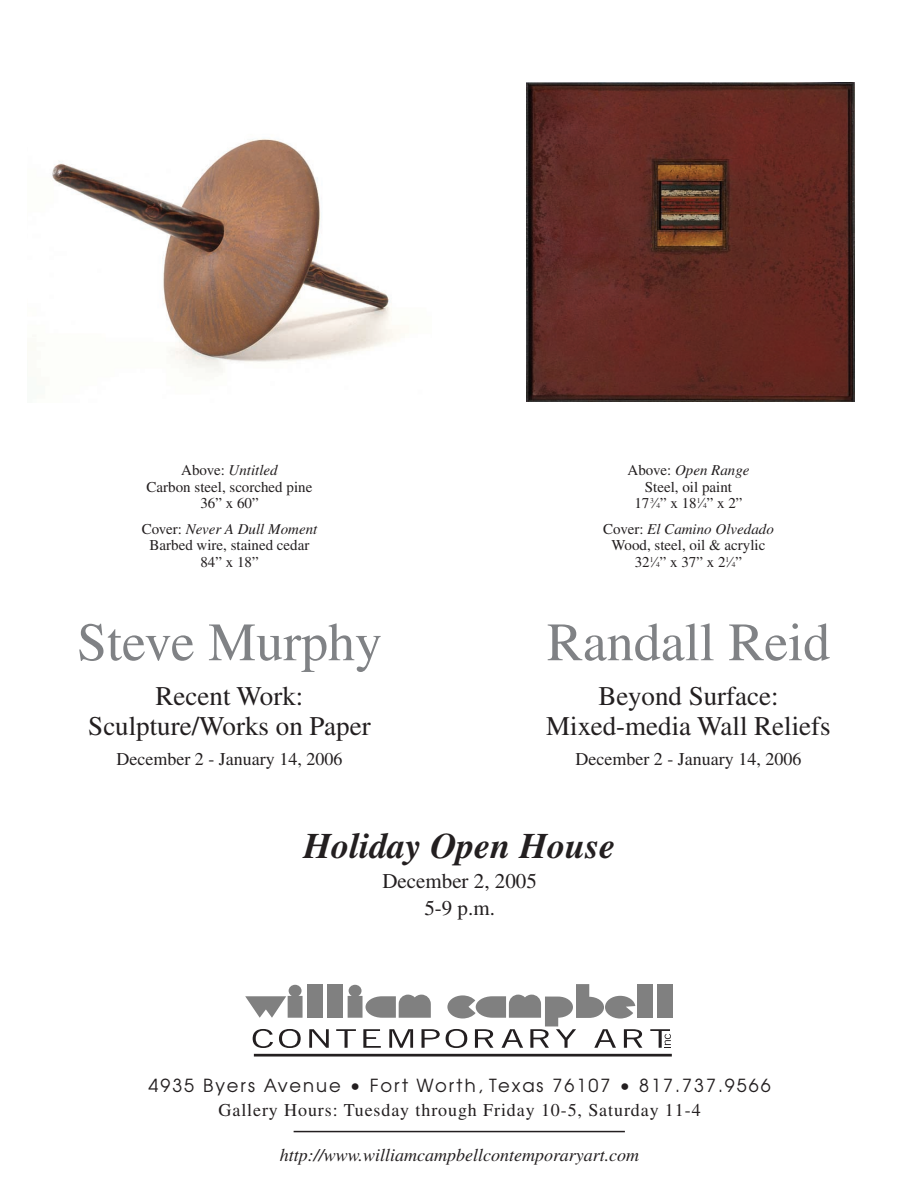
<style>
.page{position:relative;width:918px;height:1188px;background:#fff}
.page>*{position:absolute;margin:0;border:0;box-sizing:border-box;transform-origin:0 0}
.t1{font:54px "Times";color:#808285}
.t2{font:italic 700 36px "Times";color:#231f20}
.t3{font:27px/30px "Times";color:#231f20;text-align:center}
.t4{font:21px/27px "Times";color:#231f20;text-align:center}
.t5{font:18px "Times";letter-spacing:.05em;color:#231f20}
.t6{font:18px "Avant Garde";letter-spacing:.11em;color:#231f20}
.t7{font:18px "Times";color:#231f20}
.t8{font:italic 18px "Times";color:#231f20}
.t9{font:15px/16.5px "Times";color:#231f20;text-align:center}
.s1{font-style:italic}
.s2{font-size:7.5px}
</style>
<div class="page">
<img style="left:52px;top:139px;width:349px;height:234px">
<img style="left:526px;top:83px;width:328px;height:318px">
<svg style="left:245px;top:985px;width:58px;height:33px"></svg>
<div style="left:308px;top:984px;width:15px;height:34px;background:#808080"></div>
<div style="left:328px;top:984px;width:15px;height:34px;background:#808080"></div>
<div style="left:638px;top:984px;width:15px;height:34px;background:#808080"></div>
<div style="left:658px;top:984px;width:15px;height:34px;background:#808080"></div>
<svg style="left:348px;top:985px;width:83px;height:33px"></svg>
<svg style="left:253px;top:1029px;width:20px;height:19px"></svg>
<svg style="left:279px;top:1029px;width:22px;height:19px"></svg>
<svg style="left:309px;top:1029px;width:20px;height:19px"></svg>
<svg style="left:336px;top:1029px;width:20px;height:19px"></svg>
<svg style="left:363px;top:1029px;width:18px;height:19px"></svg>
<svg style="left:389px;top:1029px;width:24px;height:19px"></svg>
<svg style="left:422px;top:1029px;width:18px;height:19px"></svg>
<svg style="left:446px;top:984px;width:196px;height:64px"></svg>
<svg style="left:650px;top:1029px;width:21px;height:19px"></svg>
<hr style="left:254px;top:1054px;width:418px;height:3px;background:#231f20">
<hr style="left:294px;top:1131px;width:331px;height:1px;background:#231f20">
<p class="t9" style="left:147px;top:463px;width:167px">Above: <span class="s1">Untitled<br></span>Carbon steel, scorched pine<br>36” x 60”</p>
<p class="t9" style="left:142px;top:522px;width:177px">Cover: <span class="s1">Never A Dull Moment<br></span>Barbed wire, stained cedar<br>84” x 18”</p>
<h1 class="t1" style="left:77px;top:622px;width:307px">Steve Murphy</h1>
<h3 class="t3" style="left:88px;top:684px;width:284px">Recent Work:<br>Sculpture/Works on Paper</h3>
<p class="t7" style="left:117px;top:753px;width:227px">December 2 - January 14, 2006</p>
<p class="t9" style="left:628px;top:463px;width:123px">Above: <span class="s1">Open Range<br></span>Steel, oil paint<br>17<sup>3</sup>⁄<span class="s2">4</span>” x 18<sup>1</sup>⁄<span class="s2">4</span>” x 2”</p>
<p class="t9" style="left:603px;top:522px;width:172px">Cover: <span class="s1">El Camino Olvedado<br></span>Wood, steel, oil &amp; acrylic<br>32<sup>1</sup>⁄<span class="s2">4</span>” x 37” x 2<sup>1</sup>⁄<span class="s2">4</span>”</p>
<h1 class="t1" style="left:547px;top:622px;width:285px">Randall Reid</h1>
<h3 class="t3" style="left:546px;top:684px;width:286px">Beyond Surface:<br>Mixed-media Wall Reliefs</h3>
<p class="t7" style="left:576px;top:753px;width:227px">December 2 - January 14, 2006</p>
<h2 class="t2" style="left:304px;top:833px;width:313px">Holiday Open House</h2>
<h3 class="t4" style="left:382px;top:869px;width:156px">December 2, 2005<br>5-9 p.m.</h3>
<p class="t6" style="left:148px;top:1079px;width:624px">4935 Byers Avenue • Fort Worth, Texas 76107 • 817.737.9566</p>
<p class="t5" style="left:219px;top:1103px;width:484px">Gallery Hours: Tuesday through Friday 10-5, Saturday 11-4</p>
<p class="t8" style="left:280px;top:1148px;width:361px">http://www.williamcampbellcontemporaryart.com</p>
</div>
